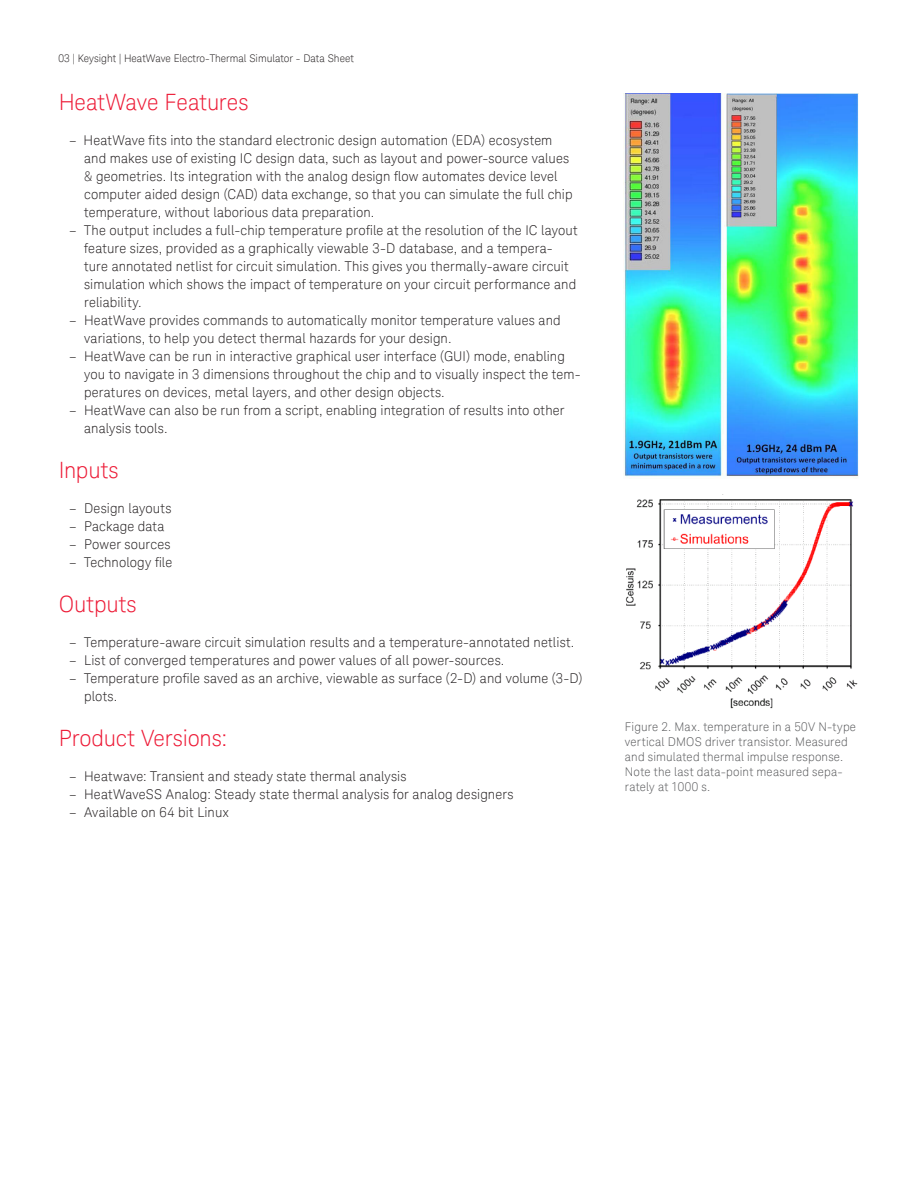
<style>
.page{position:relative;width:918px;height:1188px;background:#fff}
.page>*{position:absolute;margin:0;border:0;box-sizing:border-box;transform-origin:0 0}
.K_Heading_1{font:300 22.5px "Keysight Sans";letter-spacing:-.005em;color:#ed1a36}
.t1{font:300 13.5px/18px "Keysight Sans";letter-spacing:.01em;color:#231f20}
.K_Diagrams_and_Figur{font:300 12px/15px "Keysight Sans";letter-spacing:.015em;color:#57585a}
.t2{font:300 10.5px "Keysight Sans";color:#231f20}
</style>
<div class="page">
<img style="left:623px;top:94px;width:236px;height:384px">
<img style="left:626px;top:494px;width:232px;height:214px">
<p class="t2" style="left:59px;top:52px;width:297px">03 | Keysight | HeatWave Electro-Thermal Simulator - Data Sheet</p>
<p class="K_Heading_1" style="left:59px;top:89px;width:191px">HeatWave Features</p>
<p class="t1" style="left:84px;top:131px;width:490px;text-indent:-15px">– HeatWave fits into the standard electronic design automation (EDA) ecosystem and makes use of existing IC design data, such as layout and power-source values &amp; geometries. Its integration with the analog design flow automates device level computer aided design (CAD) data exchange, so that you can simulate the full chip temperature, without laborious data preparation.</p>
<p class="t1" style="left:84px;top:221px;width:495px;text-indent:-15px">– The output includes a full-chip temperature profile at the resolution of the IC layout feature sizes, provided as a graphically viewable 3-D database, and a tempera&shy;ture annotated netlist for circuit simulation. This gives you thermally-aware circuit simulation which shows the impact of temperature on your circuit performance and reliability.</p>
<p class="t1" style="left:84px;top:311px;width:478px;text-indent:-15px">– HeatWave provides commands to automatically monitor temperature values and variations, to help you detect thermal hazards for your design.</p>
<p class="t1" style="left:84px;top:347px;width:498px;text-indent:-15px">– HeatWave can be run in interactive graphical user interface (GUI) mode, enabling you to navigate in 3 dimensions throughout the chip and to visually inspect the tem&shy;peratures on devices, metal layers, and other design objects.</p>
<p class="t1" style="left:84px;top:401px;width:482px;text-indent:-15px">– HeatWave can also be run from a script, enabling integration of results into other analysis tools.</p>
<p class="K_Heading_1" style="left:59px;top:457px;width:61px">Inputs</p>
<p class="t1" style="left:69px;top:499px;width:104px">– Design layouts</p>
<p class="t1" style="left:69px;top:517px;width:97px">– Package data</p>
<p class="t1" style="left:69px;top:535px;width:103px">– Power sources</p>
<p class="t1" style="left:69px;top:553px;width:105px">– Technology file</p>
<p class="K_Heading_1" style="left:59px;top:591px;width:79px">Outputs</p>
<p class="t1" style="left:69px;top:633px;width:507px">– Temperature-aware circuit simulation results and a temperature-annotated netlist.</p>
<p class="t1" style="left:69px;top:651px;width:437px">– List of converged temperatures and power values of all power-sources.</p>
<p class="t1" style="left:84px;top:669px;width:500px;text-indent:-15px">– Temperature profile saved as an archive, viewable as surface (2-D) and volume (3-D) plots.</p>
<p class="K_Heading_1" style="left:59px;top:725px;width:170px">Product Versions:</p>
<p class="t1" style="left:69px;top:767px;width:339px">– Heatwave: Transient and steady state thermal analysis</p>
<p class="t1" style="left:69px;top:785px;width:446px">– HeatWaveSS Analog: Steady state thermal analysis for analog designers</p>
<p class="t1" style="left:69px;top:803px;width:161px">– Available on 64 bit Linux</p>
<p class="K_Diagrams_and_Figur" style="left:625px;top:719px;width:233px">Figure 2. Max. temperature in a 50V N-type vertical DMOS driver transistor. Measured and simulated thermal impulse response.<br>Note the last data-point measured sepa&shy;rately at 1000 s.</p>
</div>
